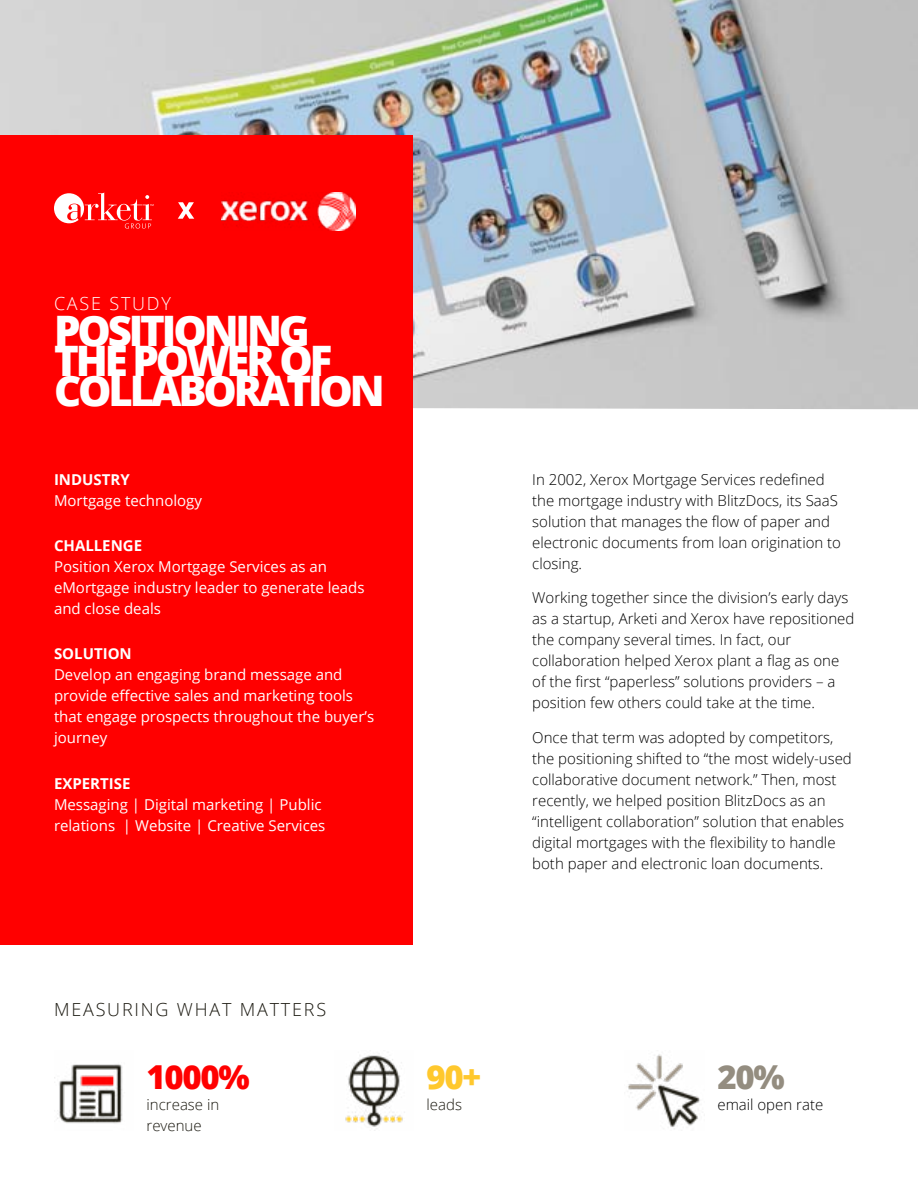
<style>
.page{position:relative;width:918px;height:1188px;background:#fff}
.page>*{position:absolute;margin:0;border:0;box-sizing:border-box;transform-origin:0 0}
.t1{font:800 42px/30px "Open Sans";letter-spacing:-.075em;color:#fff}
.t2{font:800 33px "Open Sans";color:#f00}
.t3{font:800 33px "Open Sans";color:#ffc82d}
.t4{font:800 33px "Open Sans";color:#948d80}
.t5{font:300 18px "Open Sans";letter-spacing:.1em;color:#1a180f}
.t6{font:300 18px "Open Sans";letter-spacing:.1em;color:#fff}
.t7{font:300 15px/21px "Open Sans";color:#000}
.t8{font:15px/21px "Open Sans";color:#fff}
.t9{font:700 15px "Open Sans";color:#fff}
.t10{font:300 15px/21px "Open Sans";color:#1a180f}
</style>
<div class="page">
<img style="left:0;top:0;width:918px;height:409px">
<div style="left:0;top:135px;width:413px;height:810px;background:#f00"></div>
<svg style="left:54px;top:192px;width:100px;height:37px"></svg>
<svg style="left:178px;top:202px;width:16px;height:17px"></svg>
<img style="left:345px;top:1055px;width:60px;height:72px">
<img style="left:628px;top:1054px;width:72px;height:73px">
<img style="left:54px;top:1064px;width:69px;height:60px">
<img style="left:221px;top:192px;width:134px;height:39px">
<p class="t6" style="left:54px;top:291px;width:118px">CASE STUDY</p>
<h1 class="t1" style="left:54px;top:313px;width:332px">POSITIONING<br>THE POWER OF<br>COLLABORATION</h1>
<p class="t9" style="left:54px;top:469px;width:77px">INDUSTRY</p>
<p class="t8" style="left:54px;top:489px;width:150px">Mortgage technology</p>
<p class="t9" style="left:54px;top:535px;width:90px">CHALLENGE</p>
<p class="t8" style="left:54px;top:556px;width:312px">Position Xerox Mortgage Services as an eMortgage industry leader to generate leads and close deals</p>
<p class="t9" style="left:54px;top:643px;width:79px">SOLUTION</p>
<p class="t8" style="left:54px;top:664px;width:322px">Develop an engaging brand message and provide effective sales and marketing tools that engage prospects throughout the buyer’s journey</p>
<p class="t9" style="left:54px;top:773px;width:78px">EXPERTISE</p>
<p class="t8" style="left:54px;top:793px;width:273px">Messaging | Digital marketing | Public relations | Website | Creative Services</p>
<p class="t5" style="left:54px;top:997px;width:274px">MEASURING WHAT MATTERS</p>
<h2 class="t2" style="left:147px;top:1052px;width:105px">1000%</h2>
<p class="t10" style="left:147px;top:1094px;width:74px">increase in revenue</p>
<h2 class="t3" style="left:427px;top:1052px;width:56px">90+</h2>
<p class="t10" style="left:427px;top:1093px;width:37px">leads</p>
<p class="t7" style="left:532px;top:468px;width:310px">In 2002, Xerox Mortgage Services redefined the mortgage industry with BlitzDocs, its SaaS solution that manages the flow of paper and electronic documents from loan origination to closing.</p>
<p class="t7" style="left:532px;top:587px;width:324px">Working together since the division’s early days as a startup, Arketi and Xerox have repositioned the company several times. In fact, our collaboration helped Xerox plant a flag as one of the first “paperless” solutions providers – a position few others could take at the time.</p>
<p class="t7" style="left:532px;top:726px;width:321px">Once that term was adopted by competitors, the positioning shifted to “the most widely-used collaborative document network.” Then, most recently, we helped position BlitzDocs as an “intelligent collaboration” solution that enables digital mortgages with the flexibility to handle both paper and electronic loan documents.</p>
<h2 class="t4" style="left:717px;top:1052px;width:69px">20%</h2>
<p class="t7" style="left:717px;top:1094px;width:107px">email open rate</p>
</div>
